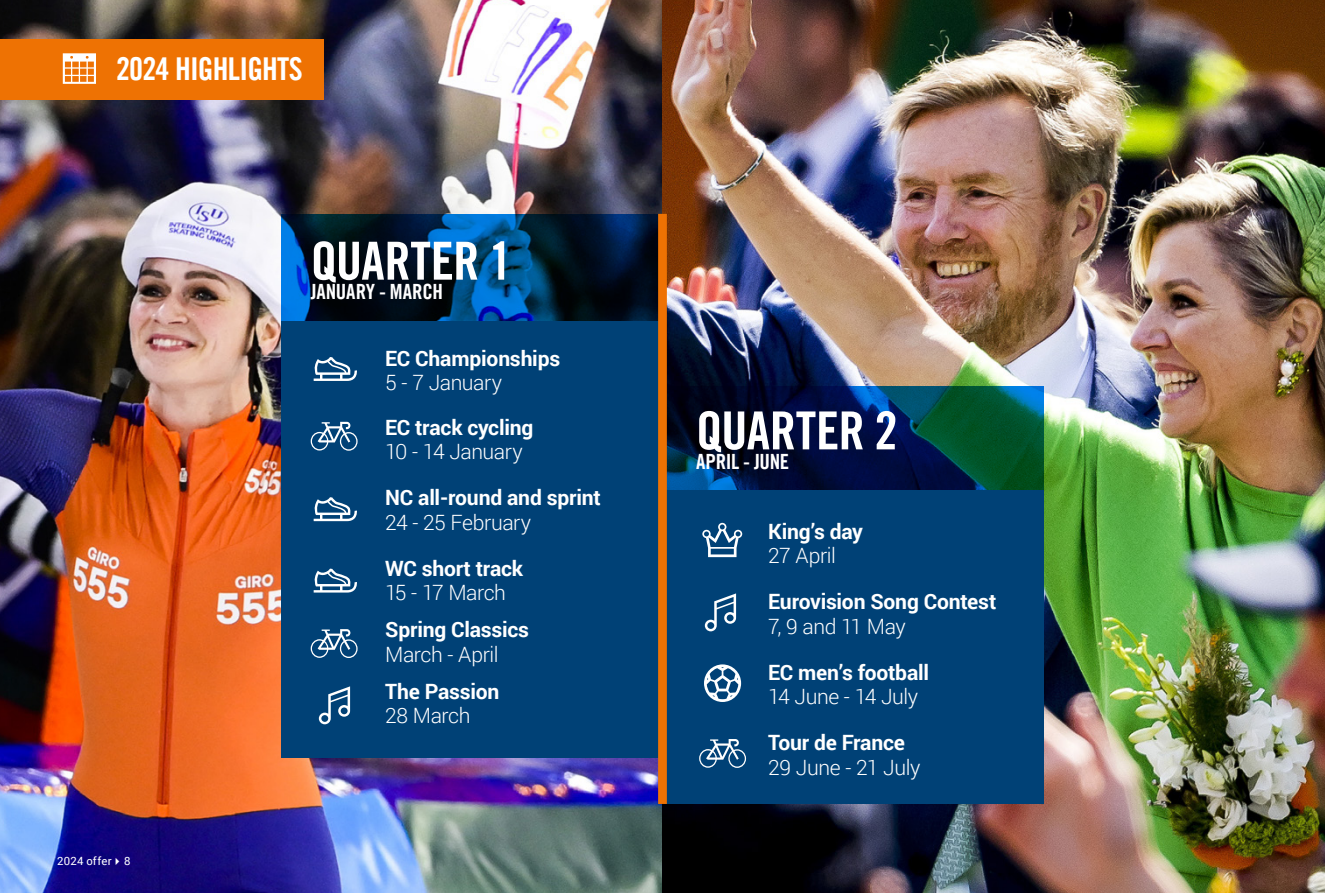
<style>
.page{position:relative;width:1325px;height:893px;background:#fff}
.page>*{position:absolute;margin:0;border:0;box-sizing:border-box;transform-origin:0 0}
.t1{font:52.5px "Trade Gothic LT Com Bd Cn 20";letter-spacing:-.01em;color:#fff}
.t2{font:31.5px "Trade Gothic LT Com Bd Cn 20";letter-spacing:-.025em;color:#fff}
.t3{font:700 21px "Roboto";letter-spacing:-.01em;color:#fff}
.t4{font:300 21px "Roboto";letter-spacing:-.02em;color:#fff}
.t5{font:21px "Trade Gothic LT Com Bd Cn 20";letter-spacing:-.015em;color:#fff}
.t6{font:11.38px "Roboto";letter-spacing:.02em;color:#fff}
</style>
<div class="page">
<img style="left:0;top:0;width:662px;height:893px">
<img style="left:662px;top:0;width:662px;height:893px">
<div style="left:0;top:39px;width:323px;height:61px;background:#ee7203"></div>
<svg style="left:63px;top:53px;width:33px;height:31px"></svg>
<svg style="left:667px;top:386px;width:376px;height:104px;background:#00263e"></svg>
<div style="left:664px;top:490px;width:379px;height:314px;background:#004176"></div>
<svg style="left:281px;top:214px;width:377px;height:108px;background:#002749"></svg>
<div style="left:281px;top:322px;width:379px;height:436px;background:#004176"></div>
<div style="left:658px;top:214px;width:9px;height:590px;background:#ee7203"></div>
<svg style="left:314px;top:357px;width:43px;height:24px"></svg>
<svg style="left:314px;top:497px;width:43px;height:24px"></svg>
<svg style="left:314px;top:569px;width:43px;height:24px"></svg>
<svg style="left:311px;top:422px;width:46px;height:29px"></svg>
<svg style="left:311px;top:629px;width:46px;height:29px"></svg>
<svg style="left:699px;top:739px;width:47px;height:29px"></svg>
<svg style="left:702px;top:523px;width:40px;height:34px"></svg>
<svg style="left:704px;top:664px;width:37px;height:38px"></svg>
<svg style="left:319px;top:686px;width:31px;height:38px"></svg>
<svg style="left:705px;top:593px;width:31px;height:38px"></svg>
<h2 class="t2" style="left:116px;top:50px;width:188px">2024 HIGHLIGHTS</h2>
<p class="t6" style="left:57px;top:853px;width:75px">2024 offer✔8</p>
<h1 class="t1" style="left:311px;top:229px;width:203px">QUARTER 1</h1>
<p class="t5" style="left:311px;top:279px;width:134px">JANUARY - MARCH</p>
<p class="t3" style="left:385px;top:344px;width:176px">EC Championships</p>
<p class="t4" style="left:385px;top:368px;width:118px">5 - 7 January</p>
<p class="t3" style="left:385px;top:412px;width:150px">EC track cycling</p>
<p class="t4" style="left:385px;top:437px;width:139px">10 - 14 January</p>
<p class="t3" style="left:385px;top:483px;width:217px">NC all-round and sprint</p>
<p class="t4" style="left:385px;top:508px;width:147px">24 - 25 February</p>
<p class="t3" style="left:385px;top:553px;width:139px">WC short track</p>
<p class="t4" style="left:385px;top:578px;width:122px">15 - 17 March</p>
<p class="t3" style="left:385px;top:615px;width:145px">Spring Classics</p>
<p class="t4" style="left:385px;top:640px;width:115px">March - April</p>
<p class="t3" style="left:385px;top:676px;width:116px">The Passion</p>
<p class="t4" style="left:385px;top:701px;width:87px">28 March</p>
<h1 class="t1" style="left:696px;top:399px;width:203px">QUARTER 2</h1>
<p class="t5" style="left:696px;top:448px;width:95px">APRIL - JUNE</p>
<p class="t3" style="left:768px;top:517px;width:96px">King’s day</p>
<p class="t4" style="left:768px;top:541px;width:69px">27 April</p>
<p class="t3" style="left:768px;top:587px;width:230px">Eurovision Song Contest</p>
<p class="t4" style="left:768px;top:612px;width:139px">7, 9 and 11 May</p>
<p class="t3" style="left:768px;top:658px;width:162px">EC men’s football</p>
<p class="t4" style="left:768px;top:682px;width:152px">14 June - 14 July</p>
<p class="t3" style="left:768px;top:728px;width:138px">Tour de France</p>
<p class="t4" style="left:768px;top:753px;width:154px">29 June - 21 July</p>
</div>
